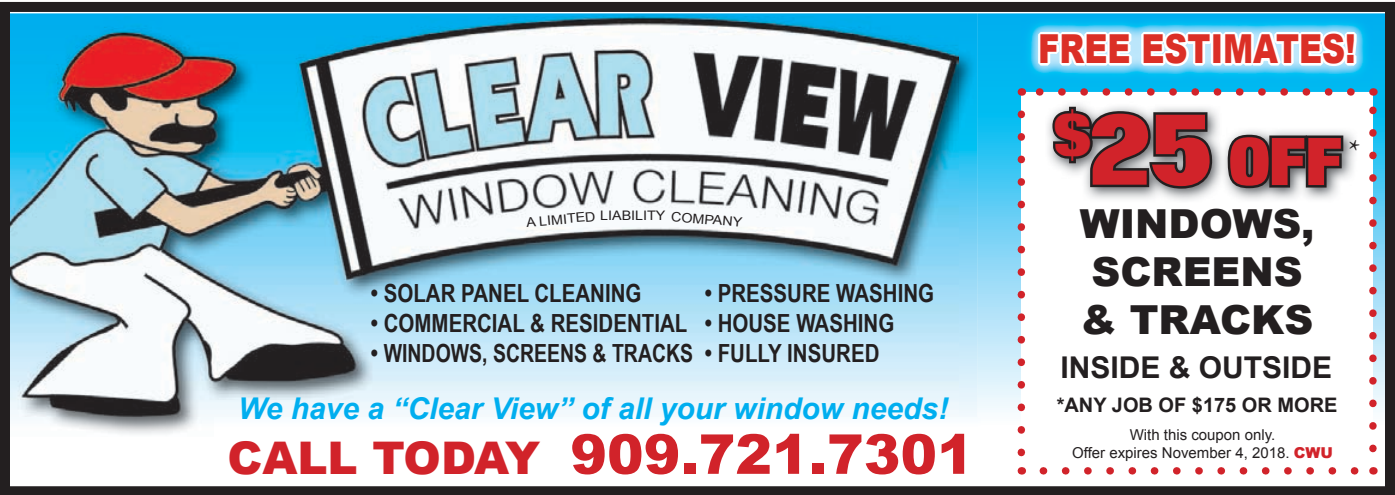
<style>
.page{position:relative;width:1395px;height:495px;background:#fff}
.page>*{position:absolute;margin:0;border:0;box-sizing:border-box;transform-origin:0 0}
.t1{font:60px "Focus Font";color:#d1232a;scale:.9 1}
.t2{font:900 55px "Arial";color:#d1232a}
.t3{font:900 40px/48px "Arial";color:#231f20}
.t4{font:900 40px "Arial";color:#db2f26;scale:.8 1}
.t5{font:italic 700 30px "Arial";color:#00aeef}
.t6{font:700 30px "Arial";color:#231f20}
.t7{font:30px "Minion Pro";color:#231f20}
.t8{font:700 25px "Arial Narrow";color:#231f20}
.t9{font:700 20px "Arial";color:#231f20}
.t10{font:15px/18px "Arial";color:#231f20;text-align:center}
.t11{font:13px "Arial Narrow";color:#231f20;scale:1.33 1}
.s1{font-size:45px}
.s2{font-size:90px}
.s3{font-weight:900;color:#d1232a}
</style>
<div class="page">
<svg style="left:977px;top:13px;width:407px;height:462px;background:#6dd2f4"></svg>
<img style="left:11px;top:13px;width:966px;height:421px">
<img style="left:11px;top:17px;width:947px;height:400px">
<div style="left:1021px;top:92px;width:352px;height:379px;background:#fff"></div>
<svg style="left:1018px;top:114px;width:7px;height:346px"></svg>
<svg style="left:1043px;top:467px;width:319px;height:8px"></svg>
<svg style="left:1369px;top:103px;width:8px;height:346px"></svg>
<svg style="left:1032px;top:88px;width:319px;height:8px"></svg>
<img style="left:1047px;top:103px;width:308px;height:97px">
<svg style="left:1050px;top:104px;width:160px;height:87px;background:#777778"></svg>
<svg style="left:1230px;top:132px;width:116px;height:58px;background:#636364"></svg>
<img style="left:214px;top:418px;width:763px;height:16px">
<img style="left:1022px;top:14px;width:351px;height:68px">
<svg style="left:1036px;top:1px;width:323px;height:76px"></svg>
<div style="left:0;top:2px;width:1395px;height:493px;border:10px solid #231f20"></div>
<p class="t11" style="left:526px;top:213px;width:54px;rotate:-5deg">A limited</p>
<p class="t11" style="left:600px;top:206px;width:51px">liAbility</p>
<p class="t11" style="left:672px;top:207px;width:55px;rotate:5deg">compAny</p>
<p class="t8" style="left:371px;top:274px;width:272px">• SOLAR PANEL CLEANING</p>
<p class="t8" style="left:371px;top:304px;width:318px">• COMMERCIAL &amp; RESIDENTIAL</p>
<p class="t8" style="left:371px;top:334px;width:324px">• WINDOWS, SCREENS &amp; TRACKS</p>
<p class="t8" style="left:705px;top:274px;width:231px">• PRESSURE WASHING</p>
<p class="t8" style="left:705px;top:304px;width:191px">• HOUSE WASHING</p>
<p class="t8" style="left:705px;top:334px;width:176px">• FULLY INSURED</p>
<p class="t5" style="left:238px;top:389px;width:712px">We have a “Clear View” of all your window needs!</p>
<h2 class="t2" style="left:228px;top:414px;width:748px"><span class="s1">CAll TODAY</span> 909.721.7301</h2>
<h3 class="t4" style="left:1038px;top:20px;width:399px">FREE ESTImATES!</h3>
<h1 class="t1" style="left:1055px;top:133px;width:324px"><sup>$</sup><span class="s2">25</span> OFF</h1>
<h3 class="t3" style="left:1080px;top:199px;width:236px">WINDOWS,<br>SCREENS &amp; TRACKS</h3>
<p class="t6" style="left:1060px;top:348px;width:273px">INSIDE &amp; OUTSIDE</p>
<p class="t9" style="left:1057px;top:392px;width:282px">*ANY JOB OF $175 OR MORE</p>
<p class="t10" style="left:1072px;top:426px;width:262px">With this coupon only.<br>Offer expires November 4, 2018. <span class="s3">CWU</span></p>
<p class="t7" style="left:1349px;top:130px;width:14px">*</p>
</div>
